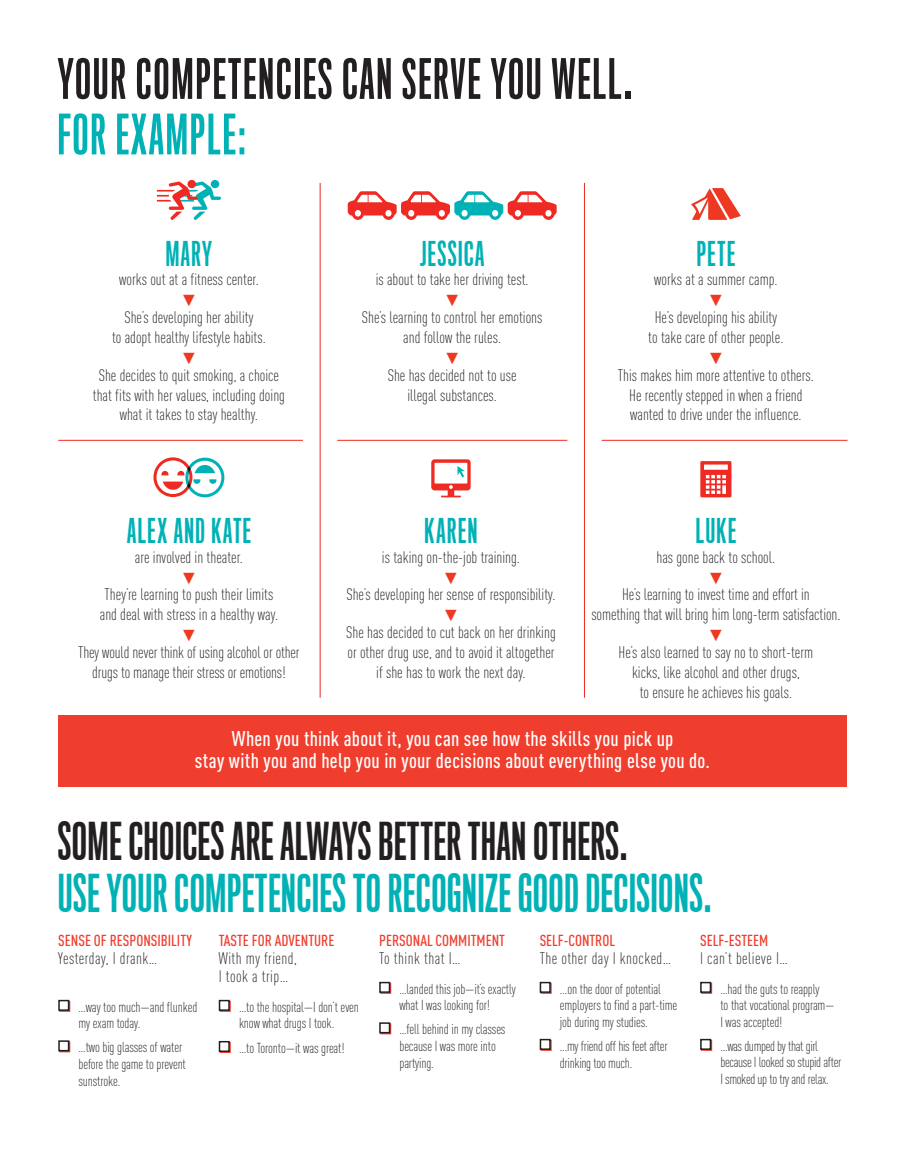
<style>
.page{position:relative;width:905px;height:1175px;background:#fff}
.page>*{position:absolute;margin:0;border:0;box-sizing:border-box;transform-origin:0 0}
.t1{font:51px "Titling Gothic FB Skyline Standard";letter-spacing:.045em;color:#231f20}
.t2{font:51px "Titling Gothic FB Skyline Standard";letter-spacing:.045em;color:#00b2b5}
.t3{font:48px "Titling Gothic FB Skyline Standard";letter-spacing:.02em;color:#00b2b5}
.t4{font:48px "Titling Gothic FB Skyline Standard";letter-spacing:.02em;color:#231f20}
.t5{font:31.5px "Titling Gothic FB Skyline Standard";letter-spacing:.055em;color:#00b2b5}
.t6{font:500 21px/22.5px "DIN Cond";letter-spacing:.01em;color:#fff;text-align:center}
.t7{font:300 16.5px/19.8px "DIN Cond";color:#231f20;text-align:center}
.t8{font:300 16.5px/18px "DIN Cond";letter-spacing:.025em;color:#231f20}
.t9{font:900 16.5px "Arial";color:#ef3822}
.t10{font:500 15.75px "DIN Cond";color:#ef3e2e}
.t11{font:300 14.25px/16.5px "DIN Cond";letter-spacing:-.01em;color:#231f20}
</style>
<div class="page">
<hr style="left:320px;top:183px;width:1px;height:514px;background:#ee2a23">
<hr style="left:584px;top:183px;width:1px;height:514px;background:#ee2a23">
<hr style="left:601px;top:440px;width:246px;height:1px;background:#ee2a23">
<hr style="left:337px;top:440px;width:230px;height:1px;background:#ee2a23">
<hr style="left:58px;top:440px;width:245px;height:1px;background:#ee2a23">
<svg style="left:153px;top:457px;width:71px;height:40px"></svg>
<svg style="left:700px;top:461px;width:31px;height:36px"></svg>
<svg style="left:691px;top:188px;width:49px;height:32px"></svg>
<svg style="left:348px;top:191px;width:208px;height:29px"></svg>
<svg style="left:157px;top:180px;width:64px;height:40px"></svg>
<svg style="left:431px;top:459px;width:39px;height:38px"></svg>
<svg style="left:59px;top:1000px;width:11px;height:11px"></svg>
<div style="left:59px;top:1000px;width:10px;height:10px;background:#fff"></div>
<div style="left:58px;top:999px;width:11px;height:11px;border:2px solid #231f20"></div>
<svg style="left:59px;top:1041px;width:11px;height:11px"></svg>
<div style="left:59px;top:1041px;width:10px;height:9px;background:#fff"></div>
<div style="left:58px;top:1040px;width:11px;height:11px;border:2px solid #231f20"></div>
<svg style="left:220px;top:1000px;width:11px;height:11px"></svg>
<div style="left:219px;top:1000px;width:10px;height:10px;background:#fff"></div>
<div style="left:219px;top:999px;width:11px;height:11px;border:2px solid #231f20"></div>
<svg style="left:220px;top:1041px;width:11px;height:12px"></svg>
<div style="left:219px;top:1041px;width:10px;height:10px;background:#fff"></div>
<div style="left:219px;top:1041px;width:11px;height:11px;border:2px solid #231f20"></div>
<svg style="left:380px;top:982px;width:11px;height:11px"></svg>
<div style="left:380px;top:982px;width:9px;height:10px;background:#fff"></div>
<div style="left:379px;top:981px;width:11px;height:11px;border:2px solid #231f20"></div>
<svg style="left:380px;top:1023px;width:11px;height:11px"></svg>
<div style="left:380px;top:1023px;width:9px;height:9px;background:#fff"></div>
<div style="left:379px;top:1022px;width:11px;height:11px;border:2px solid #231f20"></div>
<svg style="left:540px;top:982px;width:11px;height:11px"></svg>
<div style="left:540px;top:982px;width:10px;height:10px;background:#fff"></div>
<div style="left:539px;top:981px;width:11px;height:11px;border:2px solid #231f20"></div>
<svg style="left:540px;top:1039px;width:11px;height:11px"></svg>
<div style="left:540px;top:1039px;width:10px;height:10px;background:#fff"></div>
<div style="left:539px;top:1038px;width:11px;height:11px;border:2px solid #231f20"></div>
<svg style="left:701px;top:982px;width:11px;height:11px"></svg>
<div style="left:701px;top:982px;width:9px;height:10px;background:#fff"></div>
<div style="left:700px;top:981px;width:11px;height:11px;border:2px solid #231f20"></div>
<svg style="left:701px;top:1039px;width:11px;height:11px"></svg>
<div style="left:701px;top:1039px;width:9px;height:10px;background:#fff"></div>
<div style="left:700px;top:1038px;width:11px;height:11px;border:2px solid #231f20"></div>
<div style="left:58px;top:715px;width:788px;height:71px;background:#ef3e2e"></div>
<h1 class="t1" style="left:58px;top:50px;width:575px">YOUR COMPETENCIES CAN SERVE YOU WELL.</h1>
<h1 class="t2" style="left:58px;top:106px;width:189px">FOR EXAMPLE:</h1>
<h3 class="t5" style="left:166px;top:235px;width:48px">MARY</h3>
<p class="t7" style="left:119px;top:270px;width:141px">works out at a fitness center.</p>
<p class="t9" style="left:181px;top:288px;width:18px">▼</p>
<p class="t7" style="left:112px;top:307px;width:155px">She’s developing her ability<br>to adopt healthy lifestyle habits.</p>
<p class="t9" style="left:181px;top:346px;width:18px">▼</p>
<p class="t7" style="left:93px;top:365px;width:194px">She decides to quit smoking, a choice that fits with her values, including doing what it takes to stay healthy.</p>
<h3 class="t5" style="left:127px;top:512px;width:125px">ALEX AND KATE</h3>
<p class="t7" style="left:135px;top:547px;width:109px">are involved in theater.</p>
<p class="t9" style="left:181px;top:566px;width:18px">▼</p>
<p class="t7" style="left:100px;top:584px;width:180px;text-align:left">They’re learning to push their limits and deal with stress in a healthy way.</p>
<p class="t9" style="left:181px;top:623px;width:18px">▼</p>
<p class="t7" style="left:78px;top:642px;width:223px">They would never think of using alcohol or other drugs to manage their stress or emotions!</p>
<h3 class="t5" style="left:420px;top:235px;width:65px">JESSICA</h3>
<p class="t7" style="left:375px;top:270px;width:154px">is about to take her driving test.</p>
<p class="t9" style="left:444px;top:288px;width:18px">▼</p>
<p class="t7" style="left:362px;top:307px;width:182px">She’s learning to control her emotions and follow the rules.</p>
<p class="t9" style="left:444px;top:346px;width:18px">▼</p>
<p class="t7" style="left:388px;top:365px;width:130px">She has decided not to use illegal substances.</p>
<h3 class="t5" style="left:696px;top:235px;width:40px">PETE</h3>
<p class="t7" style="left:654px;top:270px;width:125px">works at a summer camp.</p>
<p class="t9" style="left:707px;top:288px;width:18px">▼</p>
<p class="t7" style="left:648px;top:307px;width:137px">He’s developing his ability to take care of other people.</p>
<p class="t9" style="left:707px;top:346px;width:18px">▼</p>
<p class="t7" style="left:618px;top:365px;width:197px">This makes him more attentive to others.<br>He recently stepped in when a friend wanted to drive under the influence.</p>
<h3 class="t5" style="left:424px;top:512px;width:54px">KAREN</h3>
<p class="t7" style="left:382px;top:547px;width:139px">is taking on-the-job training.</p>
<p class="t9" style="left:443px;top:566px;width:18px">▼</p>
<p class="t7" style="left:346px;top:584px;width:210px">She’s developing her sense of responsibility.</p>
<p class="t9" style="left:443px;top:603px;width:18px">▼</p>
<p class="t7" style="left:346px;top:622px;width:211px">She has decided to cut back on her drinking or other drug use, and to avoid it altogether if she has to work the next day.</p>
<h3 class="t5" style="left:695px;top:512px;width:42px">LUKE</h3>
<p class="t7" style="left:656px;top:547px;width:120px">has gone back to school.</p>
<p class="t9" style="left:707px;top:566px;width:18px">▼</p>
<p class="t7" style="left:591px;top:584px;width:250px">He’s learning to invest time and effort in<br>something that will bring him long-term satisfaction.</p>
<p class="t9" style="left:707px;top:623px;width:18px">▼</p>
<p class="t7" style="left:618px;top:642px;width:196px">He’s also learned to say no to short-term kicks, like alcohol and other drugs,<br>to ensure he achieves his goals.</p>
<p class="t6" style="left:195px;top:726px;width:517px">When you think about it, you can see how the skills you pick up<br>stay with you and help you in your decisions about everything else you do.</p>
<h2 class="t4" style="left:58px;top:814px;width:571px">SOME CHOICES ARE ALWAYS BETTER THAN OTHERS.</h2>
<h2 class="t3" style="left:58px;top:866px;width:654px">USE YOUR COMPETENCIES TO RECOGNIZE GOOD DECISIONS.</h2>
<p class="t10" style="left:58px;top:930px;width:135px">SENSE OF RESPONSIBILITY</p>
<p class="t8" style="left:58px;top:949px;width:100px">Yesterday, I drank…</p>
<p class="t11" style="left:79px;top:998px;width:120px">…way too much—and flunked my exam today.</p>
<p class="t11" style="left:79px;top:1038px;width:109px">…two big glasses of water before the game to prevent sunstroke.</p>
<p class="t10" style="left:219px;top:930px;width:117px">TASTE FOR ADVENTURE</p>
<p class="t8" style="left:219px;top:949px;width:79px">With my friend,<br>I took a trip…</p>
<p class="t11" style="left:239px;top:998px;width:121px">…to the hospital—I don’t even know what drugs I took.</p>
<p class="t11" style="left:239px;top:1039px;width:107px">…to Toronto—it was great!</p>
<p class="t10" style="left:379px;top:930px;width:127px">PERSONAL COMMITMENT</p>
<p class="t8" style="left:379px;top:949px;width:83px">To think that I…</p>
<p class="t11" style="left:399px;top:980px;width:118px">…landed this job—it’s exactly what I was looking for!</p>
<p class="t11" style="left:399px;top:1020px;width:107px">…fell behind in my classes because I was more into partying.</p>
<p class="t10" style="left:539px;top:930px;width:77px">SELF-CONTROL</p>
<p class="t8" style="left:539px;top:949px;width:133px">The other day I knocked…</p>
<p class="t11" style="left:560px;top:980px;width:119px">...on the door of potential employers to find a part-time job during my studies.</p>
<p class="t11" style="left:560px;top:1037px;width:109px;line-height:17.1px">...my friend off his feet after drinking too much.</p>
<p class="t10" style="left:700px;top:930px;width:70px">SELF-ESTEEM</p>
<p class="t8" style="left:700px;top:949px;width:89px">I can’t believe I…</p>
<p class="t11" style="left:720px;top:980px;width:116px">…had the guts to reapply<br>to that vocational program—<br>I was accepted!</p>
<p class="t11" style="left:720px;top:1037px;width:122px">…was dumped by that girl because I looked so stupid after<br>I smoked up to try and relax.</p>
</div>
